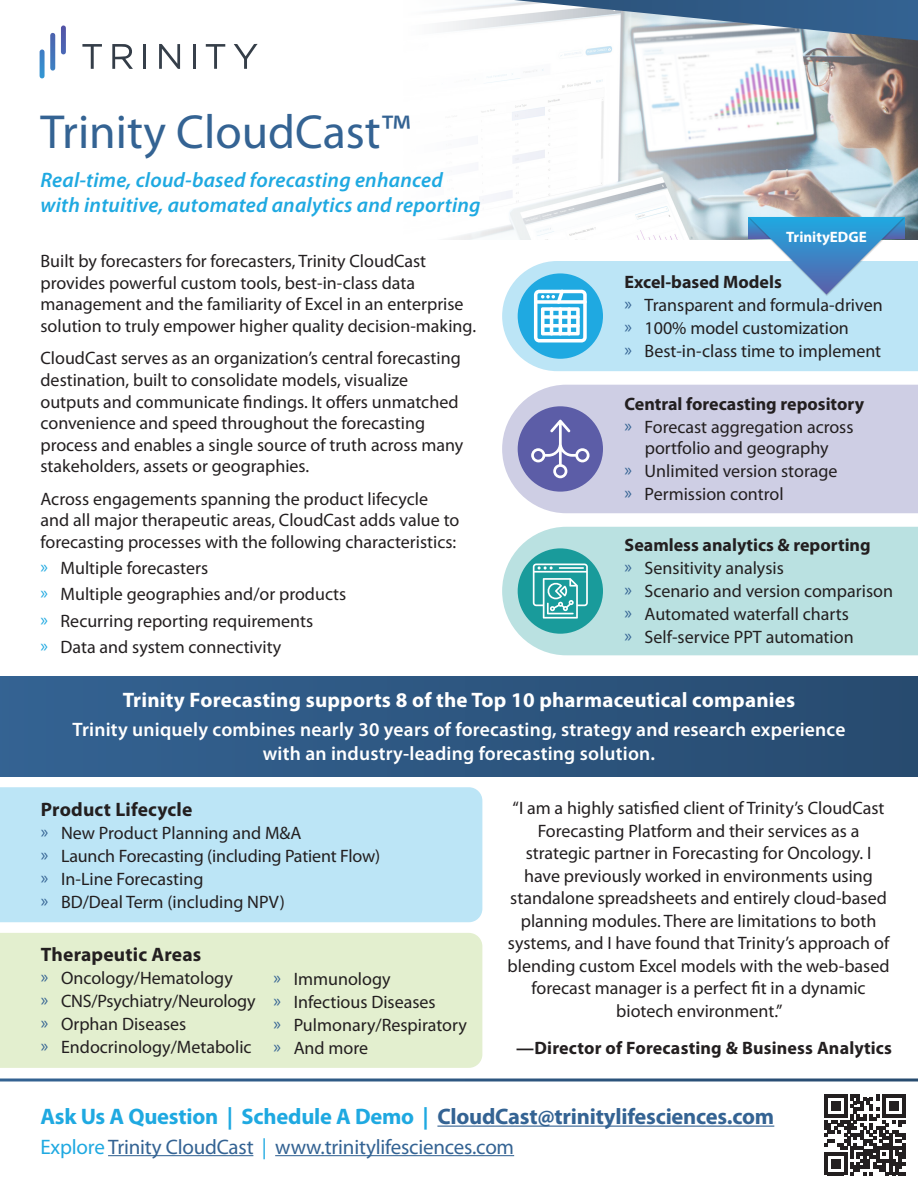
<style>
.page{position:relative;width:918px;height:1188px;background:#fff}
.page>*{position:absolute;margin:0;border:0;box-sizing:border-box;transform-origin:0 0}
.TRIN_Header{font:48px "Myriad Pro";color:#346393}
.TRIN_Footer{font:700 22.5px "Myriad Pro";letter-spacing:-.01em;color:#346393}
.TRIN_Subheader{font:italic 600 21px/25.2px "Myriad Pro";letter-spacing:.01em;color:#1fa9e1}
.t1{font:700 21px "Myriad Pro";letter-spacing:.01em;color:#fff}
.t2{font:21px "Myriad Pro";letter-spacing:-.01em;color:#346393}
.t3{font:600 19.5px/23.4px "Myriad Pro";letter-spacing:.01em;color:#fff;text-align:center}
.t4{font:700 19.5px "Myriad Pro";letter-spacing:.01em;color:#231f20}
.TRIN_Body{font:18px/21.6px "Myriad Pro";color:#231f20}
.TRIN_Body-2{font:700 18px "Myriad Pro";color:#231f20}
.t5{font:700 15px "Myriad Pro";color:#fff}
.s1{color:#1fa9e1}
.s2{font-weight:700}
.s3{color:#346393}
</style>
<div class="page">
<div style="left:0;top:677px;width:918px;height:100px;background:linear-gradient(to right,#346393,#274b6f)"></div>
<div style="left:502px;top:527px;width:416px;height:128px;background:#bae1e1"></div>
<div style="left:518px;top:548px;width:85px;height:86px;background:#199b9b;border-radius:50%"></div>
<svg style="left:533px;top:564px;width:55px;height:55px"></svg>
<div style="left:502px;top:261px;width:416px;height:110px;background:#bce5f6"></div>
<div style="left:518px;top:273px;width:85px;height:86px;background:#1fa9e1;border-radius:50%"></div>
<svg style="left:534px;top:290px;width:53px;height:52px"></svg>
<div style="left:502px;top:385px;width:416px;height:128px;background:#cecee4"></div>
<div style="left:518px;top:406px;width:85px;height:86px;background:#5c5da7;border-radius:50%"></div>
<svg style="left:531px;top:420px;width:59px;height:58px"></svg>
<img style="left:256px;top:2px;width:662px;height:238px">
<svg style="left:234px;top:44px;width:23px;height:25px"></svg>
<svg style="left:159px;top:44px;width:21px;height:25px"></svg>
<svg style="left:112px;top:44px;width:21px;height:25px"></svg>
<svg style="left:40px;top:33px;width:15px;height:45px"></svg>
<svg style="left:61px;top:26px;width:5px;height:28px"></svg>
<svg style="left:82px;top:44px;width:20px;height:25px"></svg>
<svg style="left:206px;top:44px;width:19px;height:25px"></svg>
<hr style="left:193px;top:44px;width:3px;height:25px;background:#38404b">
<hr style="left:143px;top:44px;width:3px;height:25px;background:#363f4a">
<svg style="left:514px;top:0;width:404px;height:40px"></svg>
<hr style="left:108px;top:1155px;width:145px;height:1px;background:#346393">
<hr style="left:275px;top:1155px;width:239px;height:1px;background:#346393">
<hr style="left:437px;top:1126px;width:337px;height:1px;background:#346393">
<svg style="left:0;top:1078px;width:918px;height:4px;background:#6180a0"></svg>
<svg style="left:825px;top:1095px;width:80px;height:80px"></svg>
<div style="left:748px;top:217px;width:157px;height:80px;background:#bce5f6"></div>
<svg style="left:749px;top:217px;width:155px;height:78px"></svg>
<div style="left:0;top:787px;width:482px;height:135px;background:#bce5f6"></div>
<div style="left:0;top:933px;width:482px;height:135px;background:#e3efcf"></div>
<p class="TRIN_Header" style="left:40px;top:102px;width:372px">Trinity CloudCast™</p>
<p class="TRIN_Subheader" style="left:40px;top:167px;width:442px">Real-time, cloud-based forecasting enhanced with intuitive, automated analytics and reporting</p>
<p class="TRIN_Body" style="left:40px;top:250px;width:437px">Built by forecasters for forecasters, Trinity CloudCast provides powerful custom tools, best-in-class data management and the familiarity of Excel in an enterprise solution to truly empower higher quality decision-making.</p>
<p class="TRIN_Body" style="left:40px;top:347px;width:424px">CloudCast serves as an organization’s central forecasting destination, built to consolidate models, visualize outputs and communicate findings. It offers unmatched convenience and speed throughout the forecasting process and enables a single source of truth across many stakeholders, assets or geographies.</p>
<p class="TRIN_Body" style="left:40px;top:488px;width:420px">Across engagements spanning the product lifecycle and all major therapeutic areas, CloudCast adds value to forecasting processes with the following characteristics:</p>
<p class="TRIN_Body" style="left:40px;top:557px;width:169px"><span class="s1">»</span> Multiple forecasters</p>
<p class="TRIN_Body" style="left:40px;top:583px;width:307px"><span class="s1">»</span> Multiple geographies and/or products</p>
<p class="TRIN_Body" style="left:40px;top:609px;width:274px"><span class="s1">»</span> Recurring reporting requirements</p>
<p class="TRIN_Body" style="left:40px;top:636px;width:242px"><span class="s1">»</span> Data and system connectivity</p>
<p class="t5" style="left:786px;top:227px;width:82px">TrinityEDGE</p>
<p class="TRIN_Body" style="left:625px;top:270px;width:260px;line-height:23px"><span class="s2">Excel-based Models<br></span><span class="s3">»</span> Transparent and formula-driven <span class="s3">»</span> 100% model customization<br><span class="s3">»</span> Best-in-class time to implement</p>
<p class="TRIN_Body-2" style="left:625px;top:392px;width:241px">Central forecasting repository</p>
<p class="TRIN_Body" style="left:625px;top:416px;width:231px"><span class="s3">»</span> Forecast aggregation across</p>
<p class="TRIN_Body" style="left:645px;top:437px;width:185px">portfolio and geography</p>
<p class="TRIN_Body" style="left:625px;top:460px;width:215px"><span class="s3">»</span> Unlimited version storage</p>
<p class="TRIN_Body" style="left:625px;top:483px;width:161px"><span class="s3">»</span> Permission control</p>
<p class="TRIN_Body-2" style="left:625px;top:533px;width:248px">Seamless analytics &amp; reporting</p>
<p class="TRIN_Body" style="left:625px;top:557px;width:161px"><span class="s3">»</span> Sensitivity analysis</p>
<p class="TRIN_Body" style="left:625px;top:580px;width:270px"><span class="s3">»</span> Scenario and version comparison</p>
<p class="TRIN_Body" style="left:625px;top:603px;width:226px"><span class="s3">»</span> Automated waterfall charts</p>
<p class="TRIN_Body" style="left:625px;top:626px;width:231px"><span class="s3">»</span> Self-service PPT automation</p>
<p class="t1" style="left:123px;top:686px;width:674px">Trinity Forecasting supports 8 of the Top 10 pharmaceutical companies</p>
<p class="t3" style="left:73px;top:717px;width:774px">Trinity uniquely combines nearly 30 years of forecasting, strategy and research experience with an industry-leading forecasting solution.</p>
<p class="t4" style="left:41px;top:797px;width:153px">Product Lifecycle</p>
<p class="TRIN_Body" style="left:41px;top:822px;width:262px"><span class="s3">»</span> New Product Planning and M&amp;A</p>
<p class="TRIN_Body" style="left:41px;top:845px;width:341px"><span class="s3">»</span> Launch Forecasting (including Patient Flow)</p>
<p class="TRIN_Body" style="left:41px;top:868px;width:164px"><span class="s3">»</span> In-Line Forecasting</p>
<p class="TRIN_Body" style="left:41px;top:891px;width:245px"><span class="s3">»</span> BD/Deal Term (including NPV)</p>
<p class="t4" style="left:41px;top:942px;width:162px">Therapeutic Areas</p>
<p class="TRIN_Body" style="left:41px;top:967px;width:193px"><span class="s3">»</span> Oncology/Hematology</p>
<p class="TRIN_Body" style="left:41px;top:990px;width:216px"><span class="s3">»</span> CNS/Psychiatry/Neurology</p>
<p class="TRIN_Body" style="left:41px;top:1013px;width:147px"><span class="s3">»</span> Orphan Diseases</p>
<p class="TRIN_Body" style="left:41px;top:1036px;width:212px"><span class="s3">»</span> Endocrinology/Metabolic</p>
<p class="TRIN_Body" style="left:274px;top:968px;width:119px"><span class="s3">»</span> Immunology</p>
<p class="TRIN_Body" style="left:274px;top:991px;width:164px"><span class="s3">»</span> Infectious Diseases</p>
<p class="TRIN_Body" style="left:274px;top:1014px;width:195px"><span class="s3">»</span> Pulmonary/Respiratory</p>
<p class="TRIN_Body" style="left:274px;top:1036px;width:96px"><span class="s3">»</span> And more</p>
<p class="TRIN_Body" style="left:508px;top:797px;width:383px;line-height:22.5px;text-align:center">“I am a highly satisfied client of Trinity’s CloudCast Forecasting Platform and their services as a strategic partner in Forecasting for Oncology. I have previously worked in environments using standalone spreadsheets and entirely cloud-based planning modules. There are limitations to both systems, and I have found that Trinity’s approach of blending custom Excel models with the web‑based forecast manager is a perfect fit in a dynamic biotech environment.”</p>
<p class="TRIN_Body-2" style="left:516px;top:1037px;width:377px">—Director of Forecasting &amp; Business Analytics</p>
<p class="TRIN_Footer" style="left:40px;top:1102px;width:735px"><span class="s1">Ask Us A Question | Schedule A Demo |</span> CloudCast@trinitylifesciences.com</p>
<p class="t2" style="left:40px;top:1134px;width:475px"><span class="s1">Explore</span> Trinity CloudCast <span class="s1">|</span> www.trinitylifesciences.com</p>
</div>
